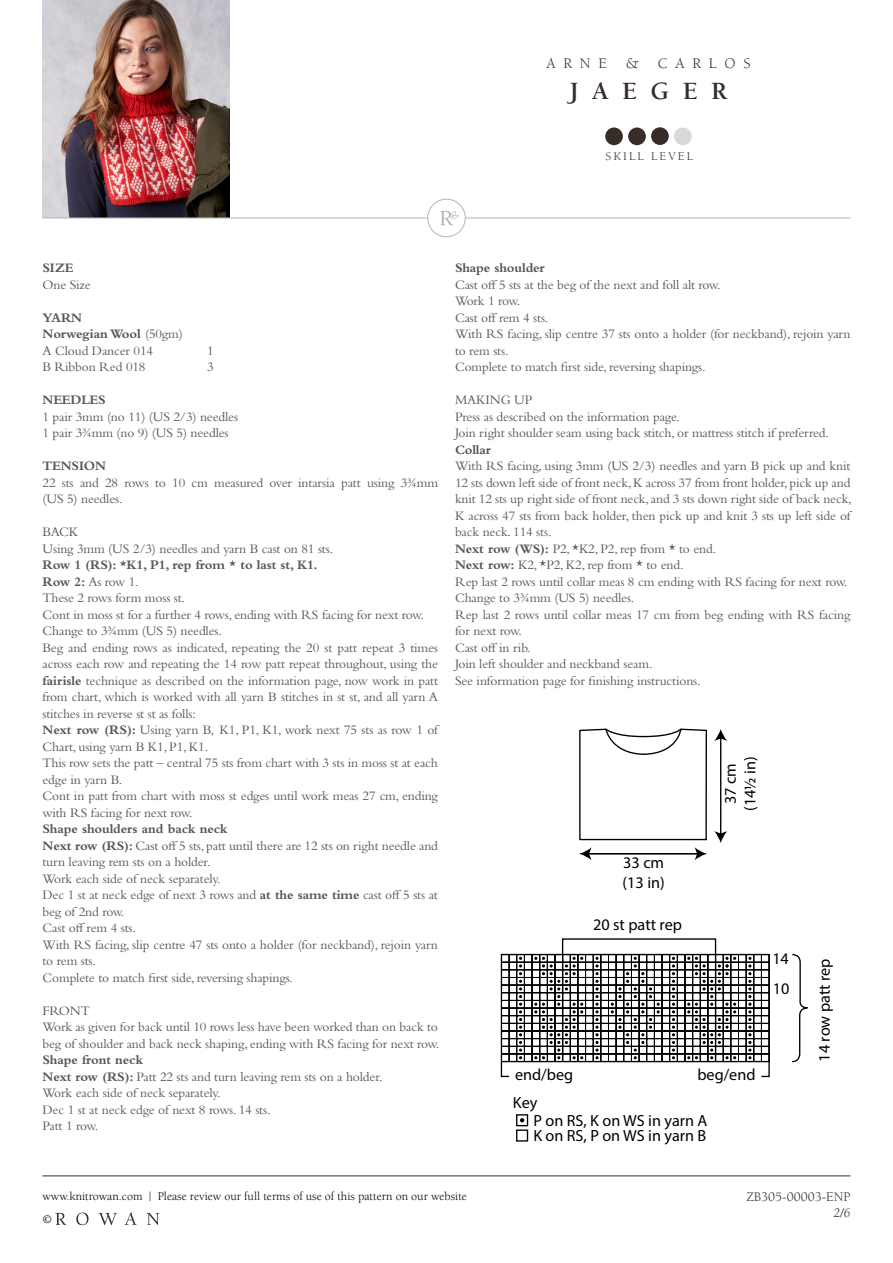
<style>
.page{position:relative;width:893px;height:1263px;background:#fff}
.page>*{position:absolute;margin:0;border:0;box-sizing:border-box;transform-origin:0 0}
.t1{font:700 25.5px "Berkeley Std";letter-spacing:.52em;color:#382c28}
.t2{font:16.2px/19.5px "Myriad Pro";color:#000}
.t3{font:15px "Berkeley Std";letter-spacing:.52em;color:#382c28}
.t4{font:13.5px/16.5px "Bembo Std";letter-spacing:-.01em;color:#575756}
.t5{font:700 13.5px "Bembo Std";letter-spacing:-.01em;color:#575756}
.t6{font:13.5px "Berkeley Std";color:#382c28}
.t7{font:italic 13.5px "Berkeley Std";color:#382c28}
.t8{font:12px/22.5px "Berkeley Std";color:#000}
.t9{font:12px "Berkeley Std";letter-spacing:.18em;color:#382c28}
.s1{font-weight:700}
.s2{color:#382c28}
.s3{font-weight:700;color:#382c28}
</style>
<div class="page">
<hr style="left:43px;top:1175px;width:807px;height:1px;background:#382c28">
<img style="left:43px;top:0;width:186px;height:218px">
<hr style="left:43px;top:218px;width:807px;height:1px;background:#b3b5b6">
<div style="left:428px;top:199px;width:37px;height:38px;background:#fff;border-radius:50%"></div>
<svg style="left:440px;top:211px;width:19px;height:14px"></svg>
<div style="left:427px;top:199px;width:39px;height:38px;border:1px solid #b3b5b6;border-radius:50%"></div>
<div style="left:628px;top:128px;width:18px;height:17px;background:#382c28;border-radius:50%"></div>
<div style="left:674px;top:128px;width:18px;height:17px;background:#d9d8da;border-radius:50%"></div>
<div style="left:605px;top:128px;width:18px;height:17px;background:#382c28;border-radius:50%"></div>
<div style="left:651px;top:127px;width:18px;height:18px;background:#382c28;border-radius:50%"></div>
<svg style="left:55px;top:1213px;width:11px;height:12px"></svg>
<svg style="left:76px;top:1212px;width:13px;height:13px"></svg>
<svg style="left:99px;top:1213px;width:18px;height:12px"></svg>
<svg style="left:125px;top:1212px;width:12px;height:13px"></svg>
<svg style="left:147px;top:1213px;width:12px;height:12px"></svg>
<hr style="left:720px;top:737px;width:1px;height:97px;background:#000">
<svg style="left:714px;top:729px;width:13px;height:12px"></svg>
<svg style="left:714px;top:831px;width:13px;height:12px"></svg>
<hr style="left:588px;top:853px;width:110px;height:1px;background:#000">
<svg style="left:580px;top:847px;width:11px;height:13px"></svg>
<svg style="left:695px;top:847px;width:11px;height:13px"></svg>
<svg style="left:579px;top:729px;width:128px;height:112px"></svg>
<svg style="left:501px;top:938px;width:307px;height:140px"></svg>
<svg style="left:516px;top:1114px;width:13px;height:28px"></svg>
<p class="t3" style="left:546px;top:55px;width:62px">ARNE</p>
<p class="t3" style="left:626px;top:55px;width:14px">&amp;</p>
<p class="t3" style="left:658px;top:55px;width:94px">CARLOS</p>
<h1 class="t1" style="left:570px;top:78px;width:159px">JAEGER</h1>
<p class="t9" style="left:605px;top:149px;width:89px">SKILL LEVEL</p>
<p class="t5" style="left:43px;top:261px;width:32px">SIZE</p>
<p class="t4" style="left:43px;top:276px;width:50px">One Size</p>
<p class="t4" style="left:43px;top:309px;width:142px"><span class="s1">YARN<br>Norwegian Wool</span> (50gm)<br>A Cloud Dancer 014</p>
<p class="t4" style="left:207px;top:342px;width:8px">1</p>
<p class="t4" style="left:43px;top:359px;width:105px">B Ribbon Red 018</p>
<p class="t4" style="left:207px;top:359px;width:8px">3</p>
<p class="t5" style="left:43px;top:393px;width:65px">NEEDLES</p>
<p class="t4" style="left:43px;top:408px;width:197px">1 pair 3mm (no 11) (US 2/3) needles<br>1 pair 3¾mm (no 9) (US 5) needles</p>
<p class="t5" style="left:43px;top:459px;width:65px">TENSION</p>
<p class="t4" style="left:43px;top:474px;width:397px">22 sts and 28 rows to 10 cm measured over intarsia patt using 3¾mm (US 5) needles.</p>
<p class="t4" style="left:43px;top:524px;width:292px">BACK<br>Using 3mm (US 2/3) needles and yarn B cast on 81 sts.</p>
<p class="t4" style="left:43px;top:557px;width:397px"><span class="s1">Row 1 (RS): *K1, P1, rep from * to last st, K1.<br>Row 2:</span> As row 1.<br>These 2 rows form moss st.<br>Cont in moss st for a further 4 rows, ending with RS facing for next row.<br>Change to 3¾mm (US 5) needles.<br>Beg and ending rows as indicated, repeating the 20 st patt repeat 3 times across each row and repeating the 14 row patt repeat throughout, using the <span class="s1">fairisle</span> technique as described on the information page, now work in patt from chart, which is worked with all yarn B stitches in st st, and all yarn A stitches in reverse st st as folls:<br><span class="s1">Next row (RS):</span> Using yarn B, K1, P1, K1, work next 75 sts as row 1 of Chart, using yarn B K1, P1, K1.<br>This row sets the patt – central 75 sts from chart with 3 sts in moss st at each edge in yarn B.<br>Cont in patt from chart with moss st edges until work meas 27 cm, ending with RS facing for next row.</p>
<p class="t4" style="left:43px;top:821px;width:397px"><span class="s1">Shape shoulders and back neck<br>Next row (RS):</span> Cast off 5 sts, patt until there are 12 sts on right needle and turn leaving rem sts on a holder.<br>Work each side of neck separately.<br>Dec 1 st at neck edge of next 3 rows and <span class="s1">at the same time</span> cast off 5 sts at beg of 2nd row.<br>Cast off rem 4 sts.<br>With RS facing, slip centre 47 sts onto a holder (for neckband), rejoin yarn to rem sts.<br>Complete to match first side, reversing shapings.</p>
<p class="t4" style="left:43px;top:1002px;width:398px">FRONT<br>Work as given for back until 10 rows less have been worked than on back to beg of shoulder and back neck shaping, ending with RS facing for next row.</p>
<p class="t4" style="left:43px;top:1052px;width:342px"><span class="s1">Shape front neck<br>Next row (RS):</span> Patt 22 sts and turn leaving rem sts on a holder.<br>Work each side of neck separately.<br>Dec 1 st at neck edge of next 8 rows. 14 sts.<br>Patt 1 row.</p>
<p class="t5" style="left:455px;top:260px;width:91px">Shape shoulder</p>
<p class="t4" style="left:455px;top:276px;width:397px">Cast off 5 sts at the beg of the next and foll alt row.<br>Work 1 row.<br>Cast off rem 4 sts.<br>With RS facing, slip centre 37 sts onto a holder (for neckband), rejoin yarn to rem sts.<br>Complete to match first side, reversing shapings.</p>
<p class="t4" style="left:455px;top:391px;width:376px">MAKING UP<br>Press as described on the information page.<br>Join right shoulder seam using back stitch, or mattress stitch if preferred.</p>
<p class="t5" style="left:455px;top:442px;width:38px">Collar</p>
<p class="t4" style="left:455px;top:457px;width:398px">With RS facing, using 3mm (US 2/3) needles and yarn B pick up and knit 12 sts down left side of front neck, K across 37 from front holder, pick up and knit 12 sts up right side of front neck, and 3 sts down right side of back neck, K across 47 sts from back holder, then pick up and knit 3 sts up left side of back neck. 114 sts.<br><span class="s1">Next row (WS):</span> P2, *K2, P2, rep from * to end.<br><span class="s1">Next row:</span> K2, *P2, K2, rep from * to end.<br>Rep last 2 rows until collar meas 8 cm ending with RS facing for next row.<br>Change to 3¾mm (US 5) needles.<br>Rep last 2 rows until collar meas 17 cm from beg ending with RS facing for next row.<br>Cast off in rib.<br>Join left shoulder and neckband seam.<br>See information page for finishing instructions.</p>
<p class="t2" style="left:623px;top:853px;width:44px">33 cm (13 in)</p>
<p class="t2" style="left:593px;top:915px;width:90px">20 st patt rep</p>
<p class="t2" style="left:720px;top:811px;width:56px;text-align:center;rotate:-90deg">37 cm (14½ in)</p>
<p class="t2" style="left:772px;top:948px;width:18px">14</p>
<p class="t2" style="left:773px;top:978px;width:18px">10</p>
<p class="t2" style="left:515px;top:1064px;width:60px">end/beg</p>
<p class="t2" style="left:697px;top:1064px;width:60px">beg/end</p>
<p class="t2" style="left:533px;top:1093px;width:176px;line-height:18.1px;text-indent:-21px">Key<br>P on RS, K on WS in yarn A</p>
<p class="t2" style="left:533px;top:1125px;width:174px">K on RS, P on WS in yarn B</p>
<p class="t2" style="left:814px;top:1061px;width:104px;rotate:-90deg">14 row patt rep</p>
<p class="t8" style="left:43px;top:1185px;width:426px">www.knitrowan.com <span class="s2">|</span> Please review our full terms of use of this pattern on our website <span class="s3">©</span></p>
<p class="t6" style="left:746px;top:1190px;width:106px">ZB305-00003-ENP</p>
<p class="t7" style="left:834px;top:1206px;width:18px">2/6</p>
</div>
